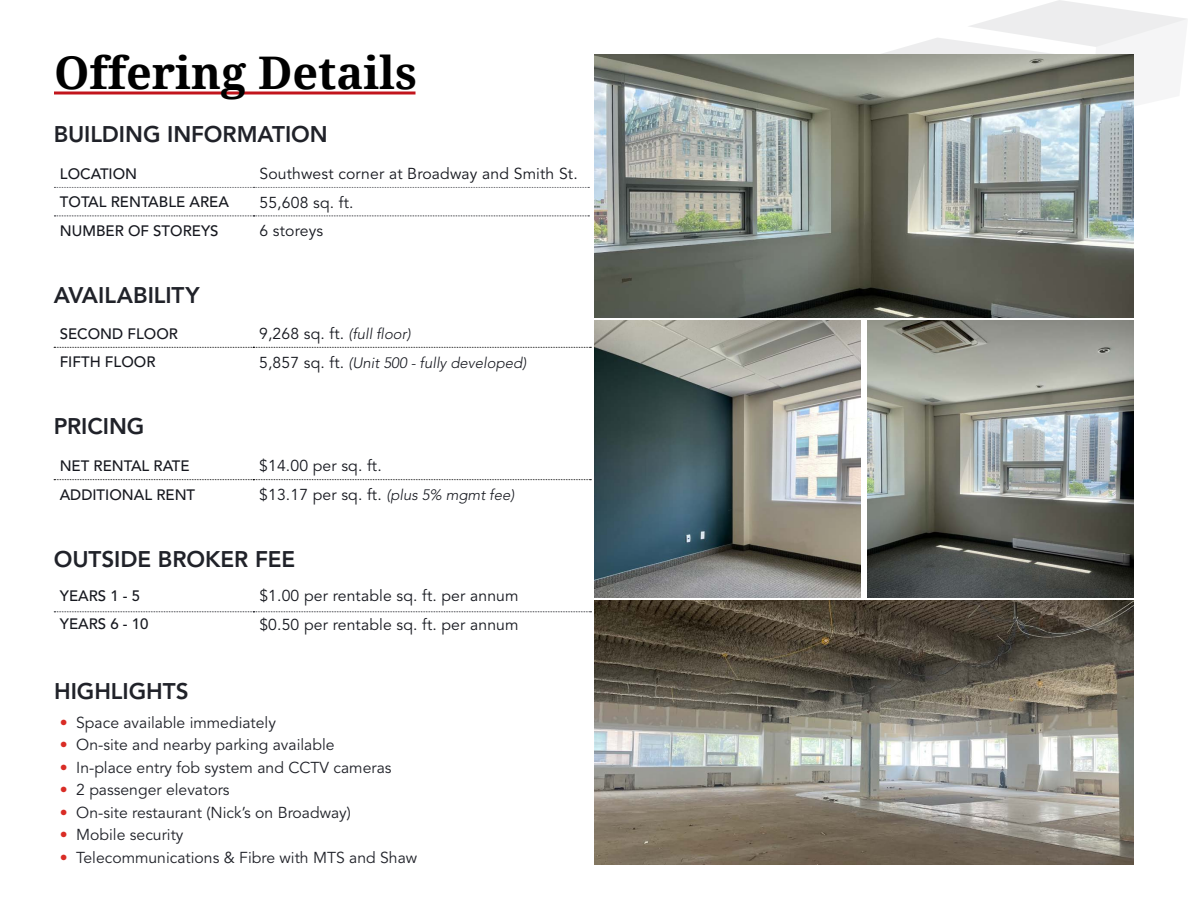
<style>
.page{position:relative;width:1188px;height:918px;background:#fff}
.page>*{position:absolute;margin:0;border:0;box-sizing:border-box;transform-origin:0 0}
.t1{font:700 45px "Droid Serif";color:#000}
.t2{font:800 22.5px "Avenir LT Std";letter-spacing:-.005em;color:#202229}
.t3{font:15.75px "Avenir LT Std";color:#202229}
.t4{font:15.75px "Avenir LT Std";letter-spacing:.01em;color:#16181f}
.t5{font:500 15px "Avenir LT Std";color:#16181f}
.t6{font:italic 300 15px "Avenir LT Std";color:#16181f}
.s1{font-weight:300;font-style:italic;font-size:15px}
.s2{font-weight:400;font-style:normal;font-size:15.75px}
.s3{color:#d92c25}
</style>
<div class="page">
<svg style="left:882px;top:0;width:305px;height:54px"></svg>
<svg style="left:54px;top:216px;width:535px;height:1px"></svg>
<svg style="left:54px;top:187px;width:535px;height:1px"></svg>
<svg style="left:54px;top:479px;width:537px;height:1px"></svg>
<hr style="left:54px;top:92px;width:362px;height:2px;background:#c2151c">
<svg style="left:54px;top:611px;width:537px;height:1px"></svg>
<svg style="left:54px;top:347px;width:537px;height:1px"></svg>
<img style="left:594px;top:600px;width:540px;height:264px">
<img style="left:594px;top:54px;width:540px;height:264px">
<img style="left:594px;top:321px;width:267px;height:276px">
<img style="left:867px;top:321px;width:267px;height:276px">
<h1 class="t1" style="left:54px;top:41px;width:365px">Offering Details</h1>
<h2 class="t2" style="left:54px;top:121px;width:276px">BUILDING INFORMATION</h2>
<p class="t5" style="left:60px;top:165px;width:79px">LOCATION</p>
<p class="t4" style="left:259px;top:165px;width:320px">Southwest corner at Broadway and Smith St.</p>
<p class="t5" style="left:60px;top:193px;width:170px">TOTAL RENTABLE AREA</p>
<p class="t4" style="left:259px;top:193px;width:95px">55,608 sq. ft.</p>
<p class="t5" style="left:60px;top:222px;width:160px">NUMBER OF STOREYS</p>
<p class="t4" style="left:259px;top:222px;width:65px">6 storeys</p>
<h2 class="t2" style="left:54px;top:282px;width:147px">AVAILABILITY</h2>
<p class="t5" style="left:60px;top:325px;width:120px">SECOND FLOOR</p>
<p class="t4" style="left:259px;top:325px;width:153px">9,268 sq. ft. <span class="s1">(full floor)</span></p>
<p class="t5" style="left:60px;top:353px;width:97px">FIFTH FLOOR</p>
<p class="t6" style="left:259px;top:354px;width:269px"><span class="s2">5,857 sq. ft.</span> (Unit 500 - fully developed)</p>
<h2 class="t2" style="left:54px;top:413px;width:92px">PRICING</h2>
<p class="t5" style="left:60px;top:457px;width:132px">NET RENTAL RATE</p>
<p class="t4" style="left:259px;top:457px;width:124px">$14.00 per sq. ft.</p>
<p class="t5" style="left:60px;top:486px;width:137px">ADDITIONAL RENT</p>
<p class="t4" style="left:259px;top:485px;width:257px">$13.17 per sq. ft. <span class="s1">(plus 5% mgmt fee)</span></p>
<h2 class="t2" style="left:54px;top:546px;width:243px">OUTSIDE BROKER FEE</h2>
<p class="t5" style="left:60px;top:587px;width:82px">YEARS 1 - 5</p>
<p class="t4" style="left:259px;top:587px;width:261px">$1.00 per rentable sq. ft. per annum</p>
<p class="t5" style="left:60px;top:615px;width:90px">YEARS 6 - 10</p>
<p class="t4" style="left:259px;top:615px;width:261px">$0.50 per rentable sq. ft. per annum</p>
<h2 class="t2" style="left:54px;top:677px;width:136px">HIGHLIGHTS</h2>
<p class="t3" style="left:60px;top:713px;width:218px"><span class="s3">•</span> Space available immediately</p>
<p class="t3" style="left:60px;top:736px;width:276px"><span class="s3">•</span> On-site and nearby parking available</p>
<p class="t3" style="left:60px;top:758px;width:333px"><span class="s3">•</span> In-place entry fob system and CCTV cameras</p>
<p class="t3" style="left:60px;top:781px;width:171px"><span class="s3">•</span> 2 passenger elevators</p>
<p class="t3" style="left:60px;top:803px;width:293px"><span class="s3">•</span> On-site restaurant (Nick’s on Broadway)</p>
<p class="t3" style="left:60px;top:826px;width:125px"><span class="s3">•</span> Mobile security</p>
<p class="t3" style="left:60px;top:848px;width:359px"><span class="s3">•</span> Telecommunications &amp; Fibre with MTS and Shaw</p>
</div>
